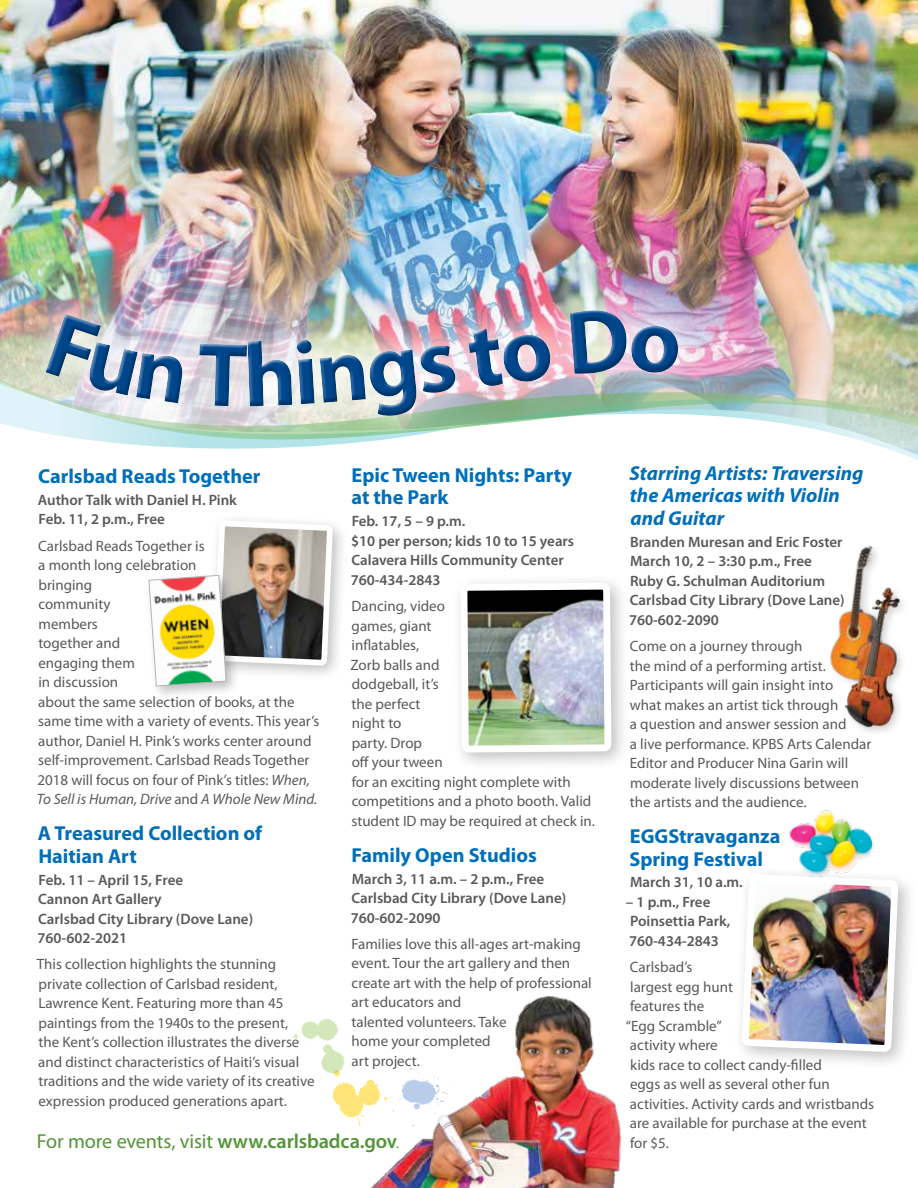
<style>
.page{position:relative;width:918px;height:1188px;background:#fff}
.page>*{position:absolute;margin:0;border:0;box-sizing:border-box;transform-origin:0 0}
.t1{font:700 20.25px/22.5px "Myriad Pro";color:#006fba}
.t2{font:italic 700 20.25px/22.5px "Myriad Pro";color:#006fba}
.t3{font:20.25px "Myriad Pro";letter-spacing:-.01em;color:#539536}
.t4{font:15px/19.5px "Myriad Pro";color:#58595b}
.t5{font:600 15px/19.5px "Myriad Pro";color:#58595b}
.s1{font-style:italic}
.s2{font-weight:600}
.s3{font-weight:300}
</style>
<div class="page">
<img style="left:0;top:0;width:918px;height:341px">
<img style="left:0;top:341px;width:918px;height:109px">
<img style="left:16px;top:269px;width:694px;height:181px">
<img style="left:40px;top:296px;width:639px;height:126px">
<img style="left:41px;top:307px;width:642px;height:118px">
<img style="left:331px;top:1020px;width:291px;height:168px">
<div style="left:206px;top:513px;width:143px;height:169px;background:#000;opacity:.25"></div>
<img style="left:214px;top:522px;width:119px;height:160px">
<div style="left:144px;top:570px;width:97px;height:131px;background:#000;opacity:.25"></div>
<svg style="left:148px;top:575px;width:79px;height:112px"></svg>
<div style="left:451px;top:574px;width:180px;height:198px;background:#000;opacity:.25"></div>
<img style="left:457px;top:0;width:158px;height:1188px">
<div style="left:733px;top:865px;width:184px;height:206px;background:#000;opacity:.25"></div>
<img style="left:742px;top:874px;width:156px;height:197px">
<img style="left:830px;top:545px;width:73px;height:136px">
<img style="left:846px;top:587px;width:54px;height:141px">
<img style="left:771px;top:810px;width:111px;height:71px">
<svg style="left:46px;top:314px;width:139px;height:89px;background:#ddd9dc"></svg>
<img style="left:198px;top:327px;width:355px;height:91px">
<svg style="left:570px;top:308px;width:109px;height:67px;background:#e2d0d9"></svg>
<h1 class="t1" style="left:38px;top:464px;width:224px">Carlsbad Reads Together</h1>
<p class="t5" style="left:38px;top:490px;width:201px">Author Talk with Daniel H. Pink<br>Feb. 11, 2 p.m., Free</p>
<p class="t4" style="left:37px;top:536px;width:284px">Carlsbad Reads Together is<br>a month long celebration<br>bringing<br>community<br>members<br>together and<br>engaging them<br>in discussion<br>about the same selection of books, at the same time with a variety of events. This year’s author, Daniel H. Pink’s works center around self-improvement. Carlsbad Reads Together<br>2018 will focus on four of Pink’s titles: <span class="s1">When,<br>To Sell is Human, Drive</span> and <span class="s1">A Whole New Mind.</span></p>
<h1 class="t1" style="left:38px;top:822px;width:226px">A Treasured Collection of<br>Haitian Art</h1>
<p class="t5" style="left:38px;top:870px;width:217px">Feb. 11 – April 15, Free<br>Cannon Art Gallery<br>Carlsbad City Library (Dove Lane)<br>760-602-2021</p>
<p class="t4" style="left:37px;top:954px;width:279px">This collection highlights the stunning private collection of Carlsbad resident, Lawrence Kent. Featuring more than 45 paintings from the 1940s to the present,<br>the Kent’s collection illustrates the diverse and distinct characteristics of Haiti’s visual traditions and the wide variety of its creative expression produced generations apart.</p>
<h1 class="t1" style="left:352px;top:463px;width:222px">Epic Tween Nights: Party at the Park</h1>
<p class="t5" style="left:351px;top:511px;width:225px">Feb. 17, 5 – 9 p.m.<br>$10 per person; kids 10 to 15 years<br>Calavera Hills Community Center<br>760-434-2843</p>
<p class="t4" style="left:350px;top:596px;width:246px">Dancing, video<br>games, giant<br>inflatables,<br>Zorb balls and<br>dodgeball, it’s<br>the perfect<br>night to<br>party. Drop<br>off your tween<br>for an exciting night complete with competitions and a photo booth. Valid student ID may be required at check in.</p>
<h1 class="t1" style="left:352px;top:843px;width:187px">Family Open Studios</h1>
<p class="t5" style="left:351px;top:868px;width:217px">March 3, 11 a.m. – 2 p.m., Free<br>Carlsbad City Library (Dove Lane)<br>760-602-2090</p>
<p class="t4" style="left:352px;top:934px;width:242px">Families love this all-ages art-making event. Tour the art gallery and then create art with the help of professional art educators and<br>talented volunteers. Take<br>home your completed<br>art project.</p>
<h1 class="t3" style="left:37px;top:1128px;width:364px">For more events, visit <span class="s2">www.carlsbadca.gov</span><span class="s3">.</span></h1>
<h1 class="t2" style="left:630px;top:461px;width:235px">Starring Artists: Traversing the Americas with Violin and Guitar</h1>
<p class="t5" style="left:629px;top:532px;width:217px">Branden Muresan and Eric Foster<br>March 10, 2 – 3:30 p.m., Free<br>Ruby G. Schulman Auditorium<br>Carlsbad City Library (Dove Lane)<br>760-602-2090</p>
<p class="t4" style="left:630px;top:636px;width:243px">Come on a journey through<br>the mind of a performing artist.<br>Participants will gain insight into<br>what makes an artist tick through<br>a question and answer session and<br>a live performance. KPBS Arts Calendar Editor and Producer Nina Garin will moderate lively discussions between the artists and the audience.</p>
<h1 class="t1" style="left:629px;top:824px;width:152px">EGGStravaganza<br>Spring Festival</h1>
<p class="t5" style="left:630px;top:872px;width:114px">March 31, 10 a.m.</p>
<p class="t5" style="left:626px;top:892px;width:106px">– 1 p.m., Free<br>Poinsettia Park,<br>760-434-2843</p>
<p class="t4" style="left:626px;top:957px;width:250px">Carlsbad’s<br>largest egg hunt<br>features the<br>“Egg Scramble”<br>activity where<br>kids race to collect candy-filled<br>eggs as well as several other fun activities. Activity cards and wristbands are available for purchase at the event for $5.</p>
</div>
